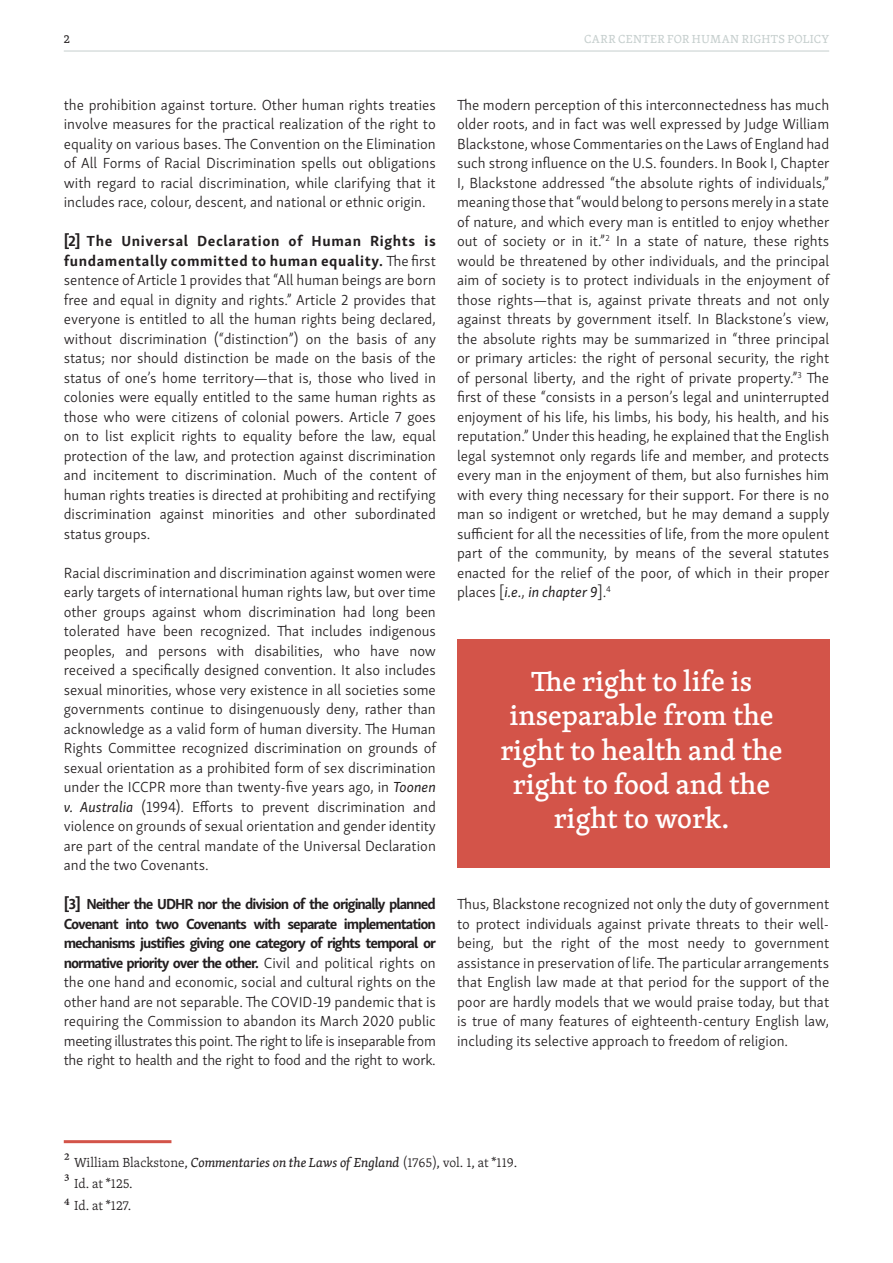
<style>
.page{position:relative;width:893px;height:1263px;background:#fff}
.page>*{position:absolute;margin:0;border:0;box-sizing:border-box;transform-origin:0 0}
.Back_Cover_Notes{font:500 28.5px/34.2px "Skolar Latin";color:#fff;text-align:center}
.Body_Text{font:300 15px/19.5px "Skolar Sans Latn";color:#231f20;text-align:justify}
.t1{font:300 13.5px "Skolar Latin";color:#231f20}
.t2{font:12px "Skolar Latin";letter-spacing:.025em;color:#c5cecd}
.t3{font:12px "Skolar Latin";color:#231f20}
.s1{font-weight:700}
.s2{font-weight:400;font-style:italic}
.s3{font-family:"Minion Pro";font-weight:400;font-size:18px}
</style>
<div class="page">
<hr style="left:64px;top:51px;width:765px;height:1px;background:#c5cecd">
<hr style="left:64px;top:1140px;width:107px;height:3px;background:#d35449">
<div style="left:457px;top:639px;width:372px;height:228px;background:#d35449"></div>
<p class="t3" style="left:64px;top:30px;width:8px">2</p>
<p class="t2" style="left:584px;top:30px;width:246px">CARR CENTER FOR HUMAN RIGHTS POLICY</p>
<p class="Body_Text" style="left:64px;top:94px;width:374px">the prohibition against torture. Other human rights treaties involve measures for the practical realization of the right to equality on various bases. The Convention on the Elimination of All Forms of Racial Discrimination spells out obligations with regard to racial discrimination, while clarifying that it includes race, colour, descent, and national or ethnic origin.</p>
<p class="Body_Text" style="left:64px;top:230px;width:374px"><span class="s1">[2] The Universal Declaration of Human Rights is fundamentally committed to human equality.</span> The first sentence of Article 1 provides that “All human beings are born free and equal in dignity and rights.” Article 2 provides that everyone is entitled to all the human rights being declared, without discrimination (“distinction”) on the basis of any status; nor should distinction be made on the basis of the status of one’s home territory—that is, those who lived in colonies were equally entitled to the same human rights as those who were citizens of colonial powers. Article 7 goes on to list explicit rights to equality before the law, equal protection of the law, and protection against discrimination and incitement to discrimination. Much of the content of human rights treaties is directed at prohibiting and rectifying discrimination against minorities and other subordinated status groups.</p>
<p class="Body_Text" style="left:64px;top:562px;width:374px">Racial discrimination and discrimination against women were early targets of international human rights law, but over time other groups against whom discrimination had long been tolerated have been recognized. That includes indigenous peoples, and persons with disabilities, who have now received a specifically designed convention. It also includes sexual minorities, whose very existence in all societies some governments continue to disingenuously deny, rather than acknowledge as a valid form of human diversity. The Human Rights Committee recognized discrimination on grounds of sexual orientation as a prohibited form of sex discrimination under the ICCPR more than twenty-five years ago, in <span class="s2">Toonen v. Australia</span> (1994). Efforts to prevent discrimination and violence on grounds of sexual orientation and gender identity are part of the central mandate of the Universal Declaration and the two Covenants.</p>
<p class="Body_Text" style="left:64px;top:893px;width:374px"><span class="s1">[3] Neither the UDHR nor the division of the originally planned Covenant into two Covenants with separate implementation mechanisms justifies giving one category of rights temporal or normative priority over the other.</span> Civil and political rights on the one hand and economic, social and cultural rights on the other hand are not separable. The COVID-19 pandemic that is requiring the Commission to abandon its March 2020 public meeting illustrates this point. The right to life is inseparable from the right to health and the right to food and the right to work.</p>
<p class="Body_Text" style="left:457px;top:94px;width:374px">The modern perception of this interconnectedness has much older roots, and in fact was well expressed by Judge William Blackstone, whose Commentaries on the Laws of England had such strong influence on the U.S. founders. In Book I, Chapter I, Blackstone addressed “the absolute rights of individuals,” meaning those that “would belong to persons merely in a state of nature, and which every man is entitled to enjoy whether out of society or in it.”<sup>2</sup> In a state of nature, these rights would be threatened by other individuals, and the principal aim of society is to protect individuals in the enjoyment of those rights—that is, against private threats and not only against threats by government itself. In Blackstone’s view, the absolute rights may be summarized in “three principal or primary articles: the right of personal security, the right of personal liberty, and the right of private property.”<sup>3</sup> The first of these “consists in a person’s legal and uninterrupted enjoyment of his life, his limbs, his body, his health, and his reputation.” Under this heading, he explained that the English legal systemnot only regards life and member, and protects every man in the enjoyment of them, but also furnishes him with every thing necessary for their support. For there is no man so indigent or wretched, but he may demand a supply sufficient for all the necessities of life, from the more opulent part of the community, by means of the several statutes enacted for the relief of the poor, of which in their proper places [<span class="s2">i.e.</span>, <span class="s2">in chapter 9</span>].<sup>4</sup></p>
<p class="Back_Cover_Notes" style="left:500px;top:663px;width:284px">The right to life is inseparable from the right to health and the</p>
<p class="Back_Cover_Notes" style="left:513px;top:766px;width:259px">right to food and the</p>
<p class="Back_Cover_Notes" style="left:554px;top:800px;width:177px">right to work.</p>
<p class="Body_Text" style="left:457px;top:893px;width:374px">Thus, Blackstone recognized not only the duty of government to protect individuals against private threats to their well&shy;being, but the right of the most needy to government assistance in preservation of life. The particular arrangements that English law made at that period for the support of the poor are hardly models that we would praise today, but that is true of many features of eighteenth-century English law, including its selective approach to freedom of religion.</p>
<p class="t1" style="left:64px;top:1152px;width:455px"><span class="s3">2</span> William Blackstone, <span class="s2">Commentaries on the Laws of England</span> (1765), vol. 1, at *119.</p>
<p class="t1" style="left:64px;top:1174px;width:70px"><span class="s3">3</span> Id. at *125.</p>
<p class="t1" style="left:64px;top:1195px;width:69px"><span class="s3">4</span> Id. at *127.</p>
</div>
